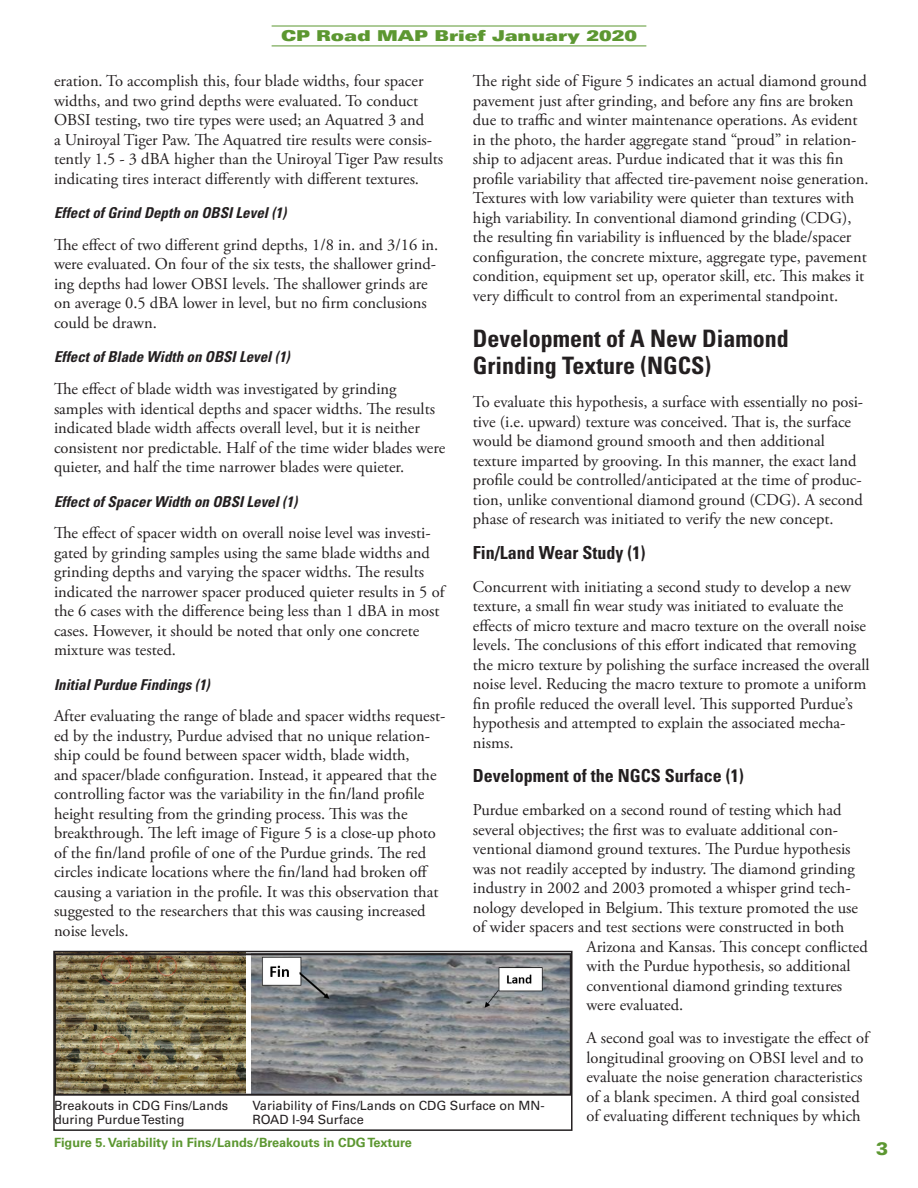
<style>
.page{position:relative;width:918px;height:1188px;background:#fff}
.page>*{position:absolute;margin:0;border:0;box-sizing:border-box;transform-origin:0 0}
.Subheading_1{font:700 condensed 24px/27px "Univers LT Std";color:#231f20}
.Subheading_2{font:700 condensed 18px "Univers LT Std";color:#231f20}
.Info_title{font:900 18px "Univers LT Std";color:#5c9731}
.Body_text{font:16.5px/19.5px "Adobe Garamond Pro";color:#231f20}
.Subheading_3{font:italic 700 condensed 15px "Univers LT Std";color:#231f20}
.t1{font:15px "Univers LT Std X Black Ex";color:#5c9731}
.t2{font:12.75px/14.2px "Univers LT Std";color:#231f20}
.t3{font:700 12.75px "Univers LT Std";color:#5c9731}
</style>
<div class="page">
<hr style="left:272px;top:26px;width:374px;height:1px;background:#5c9731">
<hr style="left:272px;top:46px;width:374px;height:1px;background:#5c9731">
<img style="left:57px;top:956px;width:189px;height:137px">
<img style="left:252px;top:956px;width:317px;height:137px">
<div style="left:54px;top:953px;width:518px;height:143px;border:2px solid #231f20"></div>
<div style="left:53px;top:951px;width:520px;height:180px;border:2px solid #231f20"></div>
<p class="t1" style="left:281px;top:27px;width:357px">CP Road MAP Brief January 2020</p>
<p class="Body_text" style="left:54px;top:72px;width:391px">eration. To accomplish this, four blade widths, four spacer widths, and two grind depths were evaluated. To conduct OBSI testing, two tire types were used; an Aquatred 3 and<br>a Uniroyal Tiger Paw. The Aquatred tire results were consis&shy;tently 1.5 - 3 dBA higher than the Uniroyal Tiger Paw results indicating tires interact differently with different textures.</p>
<p class="Subheading_3" style="left:54px;top:204px;width:234px">Effect of Grind Depth on OBSI Level (1)</p>
<p class="Body_text" style="left:54px;top:235px;width:386px">The effect of two different grind depths, 1/8 in. and 3/16 in. were evaluated. On four of the six tests, the shallower grind&shy;ing depths had lower OBSI levels. The shallower grinds are on average 0.5 dBA lower in level, but no firm conclusions could be drawn.</p>
<p class="Subheading_3" style="left:54px;top:348px;width:237px">Effect of Blade Width on OBSI Level (1)</p>
<p class="Body_text" style="left:54px;top:380px;width:393px">The effect of blade width was investigated by grinding samples with identical depths and spacer widths. The results indicated blade width affects overall level, but it is neither consistent nor predictable. Half of the time wider blades were quieter, and half the time narrower blades were quieter.</p>
<p class="Subheading_3" style="left:54px;top:492px;width:245px">Effect of Spacer Width on OBSI Level (1)</p>
<p class="Body_text" style="left:54px;top:524px;width:392px">The effect of spacer width on overall noise level was investi&shy;gated by grinding samples using the same blade widths and grinding depths and varying the spacer widths. The results indicated the narrower spacer produced quieter results in 5 of the 6 cases with the difference being less than 1 dBA in most cases. However, it should be noted that only one concrete mixture was tested.</p>
<p class="Subheading_3" style="left:54px;top:675px;width:157px">Initial Purdue Findings (1)</p>
<p class="Body_text" style="left:54px;top:707px;width:393px">After evaluating the range of blade and spacer widths request&shy;ed by the industry, Purdue advised that no unique relation&shy;ship could be found between spacer width, blade width,<br>and spacer/blade configuration. Instead, it appeared that the controlling factor was the variability in the fin/land profile height resulting from the grinding process. This was the breakthrough. The left image of Figure 5 is a close-up photo of the fin/land profile of one of the Purdue grinds. The red circles indicate locations where the fin/land had broken off causing a variation in the profile. It was this observation that suggested to the researchers that this was causing increased noise levels.</p>
<p class="Body_text" style="left:473px;top:72px;width:397px">The right side of Figure 5 indicates an actual diamond ground pavement just after grinding, and before any fins are broken due to traffic and winter maintenance operations. As evident in the photo, the harder aggregate stand “proud” in relation&shy;ship to adjacent areas. Purdue indicated that it was this fin profile variability that affected tire-pavement noise generation.<br>Textures with low variability were quieter than textures with high variability. In conventional diamond grinding (CDG), the resulting fin variability is influenced by the blade/spacer configuration, the concrete mixture, aggregate type, pavement condition, equipment set up, operator skill, etc. This makes it very difficult to control from an experimental standpoint.</p>
<p class="Subheading_1" style="left:473px;top:325px;width:317px">Development of A New Diamond<br>Grinding Texture (NGCS)</p>
<p class="Body_text" style="left:473px;top:393px;width:392px">To evaluate this hypothesis, a surface with essentially no posi&shy;tive (i.e. upward) texture was conceived. That is, the surface would be diamond ground smooth and then additional texture imparted by grooving. In this manner, the exact land profile could be controlled/anticipated at the time of produc&shy;tion, unlike conventional diamond ground (CDG). A second phase of research was initiated to verify the new concept.</p>
<p class="Subheading_2" style="left:473px;top:541px;width:174px">Fin/Land Wear Study (1)</p>
<p class="Body_text" style="left:473px;top:578px;width:398px">Concurrent with initiating a second study to develop a new texture, a small fin wear study was initiated to evaluate the effects of micro texture and macro texture on the overall noise levels. The conclusions of this effort indicated that removing the micro texture by polishing the surface increased the overall noise level. Reducing the macro texture to promote a uniform fin profile reduced the overall level. This supported Purdue’s hypothesis and attempted to explain the associated mecha&shy;nisms.</p>
<p class="Subheading_2" style="left:473px;top:765px;width:273px">Development of the NGCS Surface (1)</p>
<p class="Body_text" style="left:473px;top:801px;width:370px">Purdue embarked on a second round of testing which had</p>
<p class="Body_text" style="left:473px;top:821px;width:367px">several objectives; the first was to evaluate additional con-</p>
<p class="Body_text" style="left:473px;top:840px;width:379px">ventional diamond ground textures. The Purdue hypothesis</p>
<p class="Body_text" style="left:473px;top:860px;width:383px">was not readily accepted by industry. The diamond grinding</p>
<p class="Body_text" style="left:473px;top:879px;width:379px">industry in 2002 and 2003 promoted a whisper grind tech-</p>
<p class="Body_text" style="left:473px;top:899px;width:387px">nology developed in Belgium. This texture promoted the use</p>
<p class="Body_text" style="left:473px;top:918px;width:373px">of wider spacers and test sections were constructed in both</p>
<p class="Body_text" style="left:586px;top:938px;width:283px">Arizona and Kansas. This concept conflicted</p>
<p class="Body_text" style="left:586px;top:957px;width:266px">with the Purdue hypothesis, so additional</p>
<p class="Body_text" style="left:586px;top:977px;width:257px">conventional diamond grinding textures</p>
<p class="Body_text" style="left:586px;top:996px;width:98px">were evaluated.</p>
<p class="Body_text" style="left:586px;top:1029px;width:284px">A second goal was to investigate the effect of longitudinal grooving on OBSI level and to evaluate the noise generation characteristics of a blank specimen. A third goal consisted of evaluating different techniques by which</p>
<p class="t2" style="left:54px;top:1098px;width:176px">Breakouts in CDG Fins/Lands during Purdue Testing</p>
<p class="t2" style="left:252px;top:1098px;width:294px">Variability of Fins/Lands on CDG Surface on MN-<br>ROAD I-94 Surface</p>
<p class="t3" style="left:54px;top:1135px;width:359px">Figure 5. Variability in Fins/Lands/Breakouts in CDG Texture</p>
<p class="Info_title" style="left:876px;top:1137px;width:14px">3</p>
</div>
